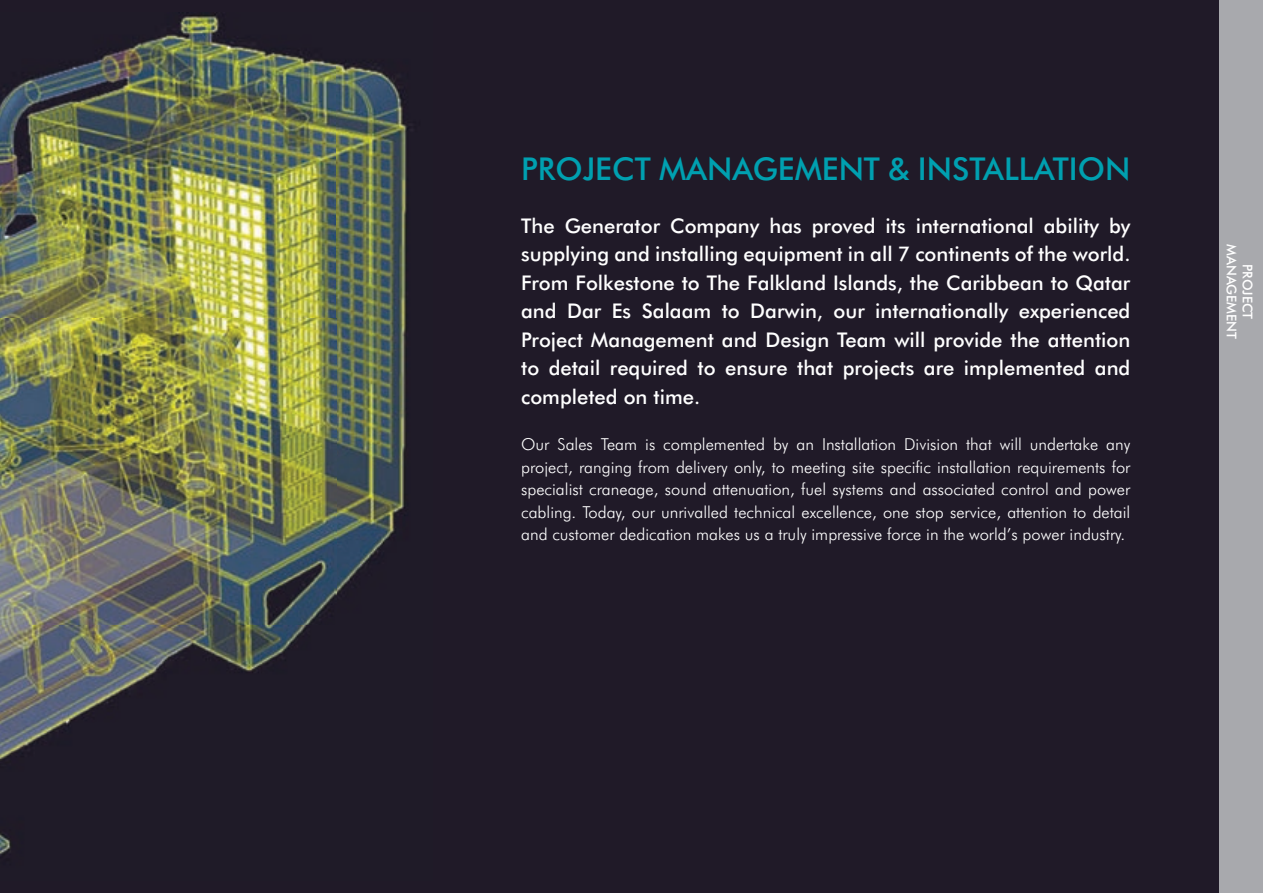
<style>
.page{position:relative;width:1263px;height:893px;background:#201a28}
.page>*{position:absolute;margin:0;border:0;box-sizing:border-box;transform-origin:0 0}
.t1{font:500 31.5px "Futura BT";color:#00a0b0}
.t2{font:500 20.25px/28.5px "Futura BT";color:#fff;text-align:justify}
.t3{font:300 16.5px/22.5px "Futura BT";color:#fff;text-align:justify}
.t4{font:500 13.5px/16.2px "Futura BT";color:#fff;text-align:center}
</style>
<div class="page">
<div style="left:1219px;top:0;width:44px;height:893px;background:#a8a9ad"></div>
<img style="left:0;top:14px;width:408px;height:841px">
<h1 class="t1" style="left:521px;top:150px;width:611px">PROJECT MANAGEMENT &amp; INSTALLATION</h1>
<p class="t2" style="left:521px;top:211px;width:611px">The Generator Company has proved its international ability by supplying and installing equipment in all 7 continents of the world.<br>From Folkestone to The Falkland Islands, the Caribbean to Qatar and Dar Es Salaam to Darwin, our internationally experienced Project Management and Design Team will provide the attention to detail required to ensure that projects are implemented and completed on time.</p>
<p class="t3" style="left:521px;top:433px;width:611px">Our Sales Team is complemented by an Installation Division that will undertake any project, ranging from delivery only, to meeting site specific installation requirements for specialist craneage, sound attenuation, fuel systems and associated control and power cabling. Today, our unrivalled technical excellence, one stop service, attention to detail and customer dedication makes us a truly impressive force in the world’s power industry.</p>
<p class="t4" style="left:1256px;top:244px;width:96px;rotate:90deg">PROJECT<br>MANAGEMENT</p>
</div>
